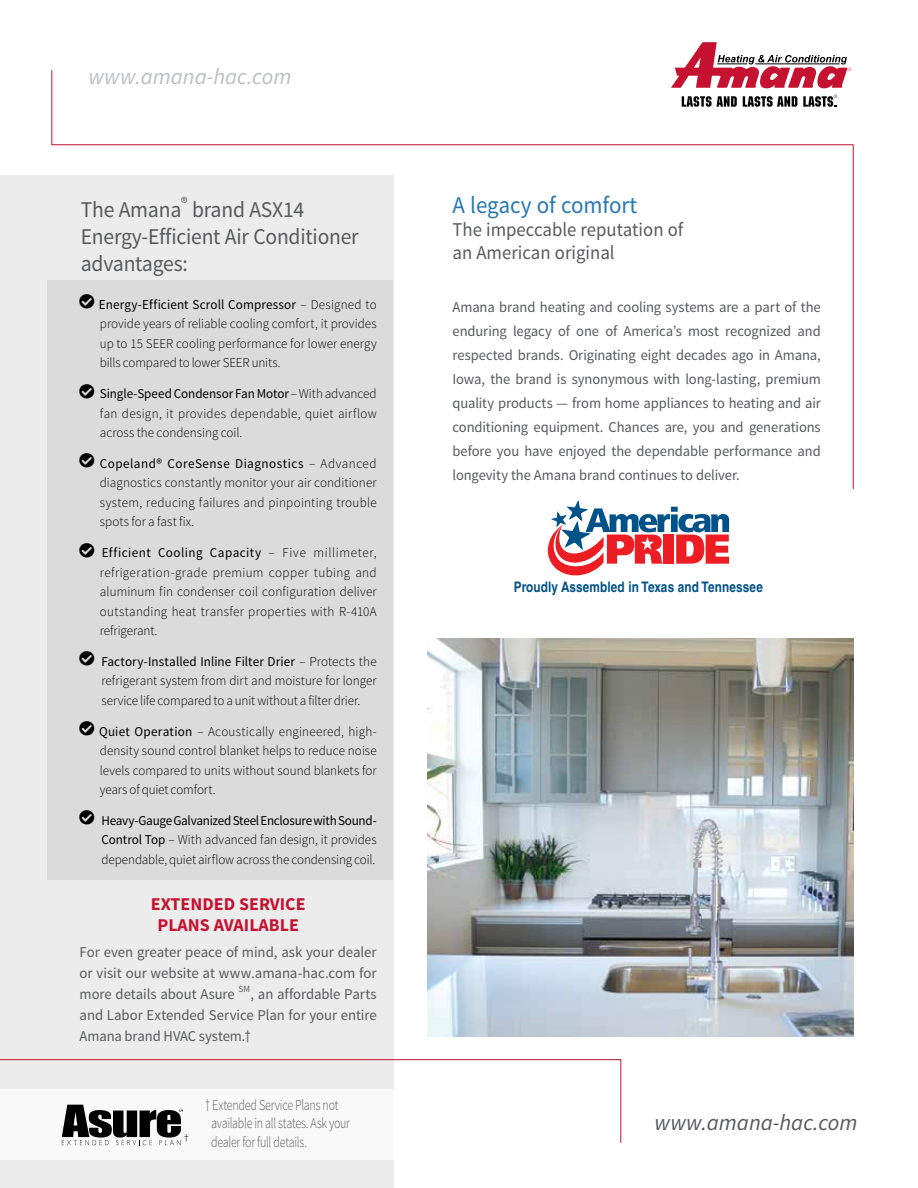
<style>
.page{position:relative;width:918px;height:1188px;background:#fff}
.page>*{position:absolute;margin:0;border:0;box-sizing:border-box;transform-origin:0 0}
.t1{font:24px "Source Sans Pro";color:#2777b1;scale:.96 1}
.t2{font:22.5px/27px "Source Sans Pro";letter-spacing:-.01em;color:#58595b;scale:.96 1}
.t3{font:italic 22.5px "Source Sans Pro";color:#bcbec0}
.t4{font:italic 22.5px "Source Sans Pro";color:#58595b}
.t5{font:19.5px/23.4px "Source Sans Pro";color:#58595b;scale:.96 1}
.t6{font:700 18px/21px "Source Sans Pro";color:#c41230;text-align:center}
.t7{font:15px/24px "Source Sans Pro";letter-spacing:-.005em;color:#58595b;text-align:justify}
.t8{font:300 15px/18.8px "Source Sans Pro";letter-spacing:-.025em;color:#58595b;scale:.8 1}
.t9{font:700 14.55px "Helvetica LT Std";letter-spacing:.01em;color:#005288;scale:.81 1}
.t10{font:300 13.5px/19.5px "Source Sans Pro";color:#000;text-align:justify}
.t11{font:9.45px "Source Sans Pro";color:#58595b}
.t12{font:300 8.25px "Helvetica LT Std";color:#000}
.s1{font-weight:400}
</style>
<div class="page">
<img style="left:428px;top:638px;width:425px;height:399px">
<div style="left:0;top:176px;width:393px;height:1012px;background:#ececec"></div>
<svg style="left:674px;top:42px;width:177px;height:28px"></svg>
<svg style="left:51px;top:70px;width:803px;height:420px"></svg>
<div style="left:48px;top:280px;width:345px;height:599px;background:#dbdbdc"></div>
<div style="left:0;top:1090px;width:396px;height:70px;background:#fff"></div>
<svg style="left:62px;top:1143px;width:119px;height:2px"></svg>
<svg style="left:0;top:1059px;width:621px;height:84px"></svg>
<svg style="left:547px;top:500px;width:182px;height:76px"></svg>
<h2 class="t3" style="left:88px;top:63px;width:204px">www.amana-hac.com</h2>
<h2 class="t2" style="left:81px;top:196px;width:291px">The Amana<sup>®</sup> brand ASX14<br>Energy-Efficient Air Conditioner advantages:</h2>
<p class="t10" style="left:99px;top:295px;width:279px"><span class="s1">Energy-Efficient Scroll Compressor</span> – Designed to provide years of reliable cooling comfort, it provides up to 15 SEER cooling performance for lower energy bills compared to lower SEER units.</p>
<p class="t10" style="left:100px;top:384px;width:278px"><span class="s1">Single-Speed Condensor Fan Motor</span> –With advanced fan design, it provides dependable, quiet airflow across the condensing coil.</p>
<p class="t10" style="left:100px;top:454px;width:278px"><span class="s1">Copeland® CoreSense Diagnostics</span> – Advanced diagnostics constantly monitor your air conditioner system, reducing failures and pinpointing trouble spots for a fast fix.</p>
<p class="t10" style="left:100px;top:543px;width:278px"><span class="s1">Efficient Cooling Capacity</span> – Five millimeter, refrigeration-grade premium copper tubing and aluminum fin condenser coil configuration deliver outstanding heat transfer properties with R-410A refrigerant.</p>
<p class="t10" style="left:101px;top:652px;width:277px"><span class="s1">Factory-Installed Inline Filter Drier</span> – Protects the refrigerant system from dirt and moisture for longer service life compared to a unit without a filter drier.</p>
<p class="t10" style="left:99px;top:721px;width:279px"><span class="s1">Quiet Operation</span> – Acoustically engineered, high&shy;density sound control blanket helps to reduce noise levels compared to units without sound blankets for years of quiet comfort.</p>
<p class="t10" style="left:101px;top:811px;width:277px"><span class="s1">Heavy-Gauge Galvanized Steel Enclosure with Sound-Control Top</span> – With advanced fan design, it provides dependable, quiet airflow across the condensing coil.</p>
<h3 class="t6" style="left:151px;top:894px;width:156px">EXTENDED SERVICE<br>PLANS AVAILABLE</h3>
<p class="t7" style="left:80px;top:941px;width:299px;line-height:21px">For even greater peace of mind, ask your dealer or visit our website at www.amana-hac.com for more details about Asure</p>
<p class="t11" style="left:239px;top:983px;width:13px">SM</p>
<p class="t7" style="left:80px;top:983px;width:299px;line-height:21px;text-indent:171px">, an affordable Parts and Labor Extended Service Plan for your entire Amana brand HVAC system.†</p>
<p class="t12" style="left:184px;top:1132px;width:6px">†</p>
<p class="t8" style="left:211px;top:1095px;width:175px;text-indent:-6px">† Extended Service Plans not available in all states. Ask your dealer for full details.</p>
<h1 class="t1" style="left:453px;top:190px;width:194px">A legacy of comfort</h1>
<h3 class="t5" style="left:453px;top:218px;width:242px">The impeccable reputation of an American original</h3>
<p class="t7" style="left:453px;top:296px;width:370px">Amana brand heating and cooling systems are a part of the enduring legacy of one of America’s most recognized and respected brands. Originating eight decades ago in Amana, Iowa, the brand is synonymous with long-lasting, premium quality products — from home appliances to heating and air conditioning equipment. Chances are, you and generations before you have enjoyed the dependable performance and longevity the Amana brand continues to deliver.</p>
<p class="t9" style="left:514px;top:578px;width:309px">Proudly Assembled in Texas and Tennessee</p>
<h2 class="t4" style="left:654px;top:1109px;width:204px">www.amana-hac.com</h2>
</div>
